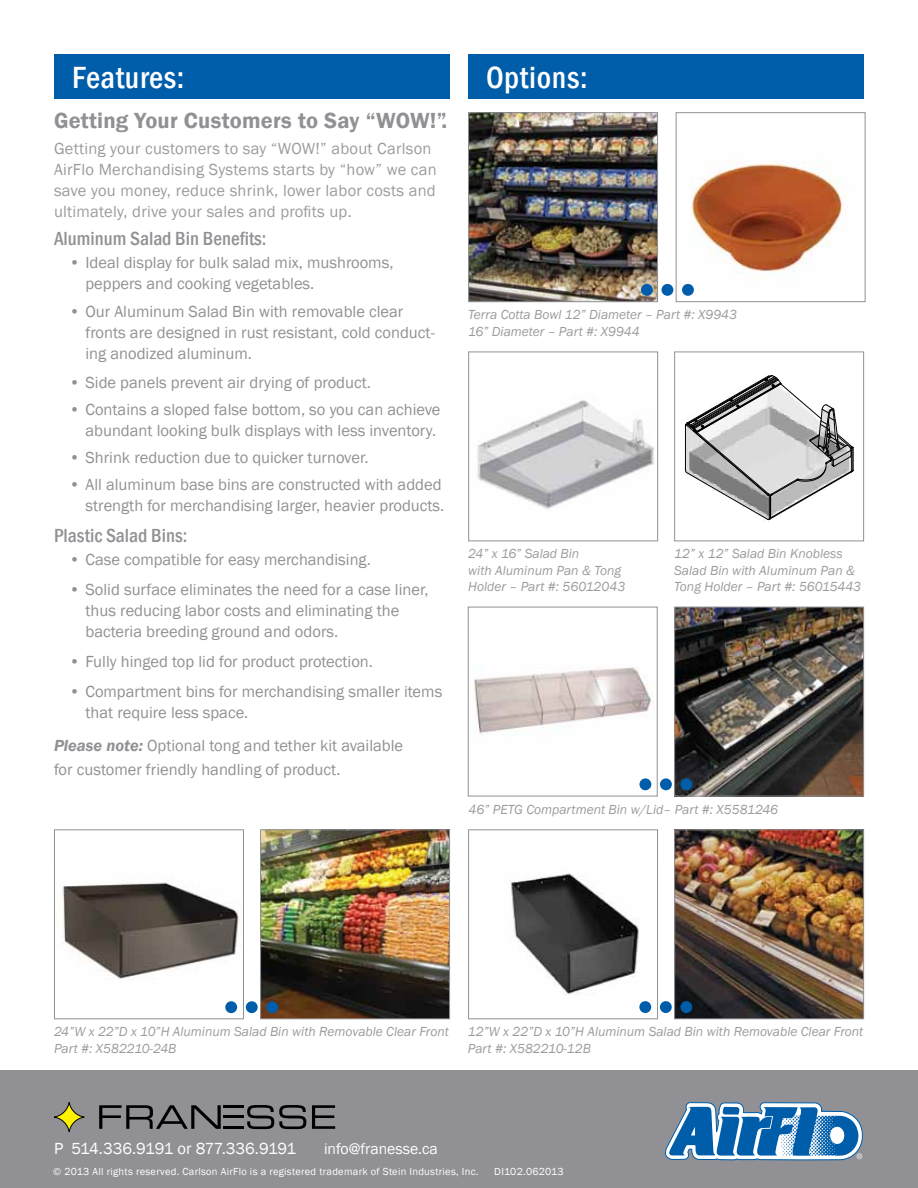
<style>
.page{position:relative;width:918px;height:1188px;background:#fff}
.page>*{position:absolute;margin:0;border:0;box-sizing:border-box;transform-origin:0 0}
.t1{font:500 condensed 31.5px "Franklin Gothic";letter-spacing:.02em;color:#fff}
.t2{font:600 22.5px "Franklin Gothic";letter-spacing:.01em;color:#919195}
.t3{font:500 condensed 19.5px "Franklin Gothic";color:#919195}
.t4{font:16.5px/21px "Franklin Gothic";color:#919195}
.t5{font:16.5px/21px "Franklin Gothic";letter-spacing:.015em;color:#9c9c9f}
.t6{font:16.5px "Franklin Gothic";letter-spacing:-.025em;color:#fff}
.t7{font:15.75px "Franklin Gothic";color:#fff}
.t8{font:italic 13.5px/16.5px "Franklin Gothic";color:#9c9c9f}
.t9{font:10.5px "Franklin Gothic";letter-spacing:.025em;color:#fff}
.s1{font-weight:600;font-style:italic}
</style>
<div class="page">
<div style="left:0;top:1070px;width:918px;height:118px;background:#919195"></div>
<svg style="left:665px;top:1102px;width:198px;height:59px;background:#5d92be"></svg>
<svg style="left:99px;top:1105px;width:122px;height:24px"></svg>
<svg style="left:247px;top:1105px;width:59px;height:24px"></svg>
<svg style="left:312px;top:1105px;width:23px;height:24px"></svg>
<hr style="left:224px;top:1105px;width:20px;height:3px;background:#000">
<hr style="left:224px;top:1115px;width:20px;height:3px;background:#000">
<hr style="left:224px;top:1126px;width:20px;height:3px;background:#000">
<svg style="left:54px;top:1102px;width:30px;height:30px"></svg>
<div style="left:54px;top:1102px;width:31px;height:30px;border:1px solid #000;border-radius:50%"></div>
<div style="left:54px;top:54px;width:396px;height:45px;background:#005daa"></div>
<div style="left:468px;top:54px;width:396px;height:45px;background:#005daa"></div>
<img style="left:474px;top:667px;width:180px;height:69px">
<div style="left:468px;top:607px;width:190px;height:189px;border:1px solid #919195"></div>
<img style="left:676px;top:609px;width:186px;height:185px">
<div style="left:674px;top:607px;width:190px;height:189px;border:1px solid #919195"></div>
<div style="left:639px;top:778px;width:12px;height:12px;background:#005daa;border-radius:50%"></div>
<div style="left:660px;top:778px;width:12px;height:12px;background:#005daa;border-radius:50%"></div>
<div style="left:681px;top:778px;width:11px;height:12px;background:#005daa;border-radius:50%"></div>
<img style="left:477px;top:396px;width:177px;height:113px">
<div style="left:468px;top:352px;width:190px;height:189px;border:1px solid #919195"></div>
<svg style="left:684px;top:373px;width:170px;height:150px"></svg>
<div style="left:674px;top:352px;width:190px;height:189px;border:1px solid #919195"></div>
<img style="left:62px;top:882px;width:180px;height:97px">
<div style="left:54px;top:829px;width:190px;height:190px;border:1px solid #919195"></div>
<img style="left:262px;top:831px;width:186px;height:186px">
<div style="left:260px;top:829px;width:190px;height:190px;border:1px solid #919195"></div>
<div style="left:225px;top:1001px;width:12px;height:12px;background:#005daa;border-radius:50%"></div>
<div style="left:246px;top:1001px;width:12px;height:12px;background:#005daa;border-radius:50%"></div>
<div style="left:266px;top:1001px;width:12px;height:12px;background:#005daa;border-radius:50%"></div>
<img style="left:676px;top:831px;width:186px;height:186px">
<div style="left:674px;top:829px;width:190px;height:190px;border:1px solid #919195"></div>
<img style="left:682px;top:162px;width:165px;height:126px">
<div style="left:676px;top:112px;width:190px;height:190px;border:1px solid #919195"></div>
<img style="left:470px;top:114px;width:186px;height:186px">
<div style="left:468px;top:112px;width:190px;height:190px;border:1px solid #919195"></div>
<div style="left:641px;top:284px;width:12px;height:12px;background:#005daa;border-radius:50%"></div>
<div style="left:661px;top:284px;width:12px;height:12px;background:#005daa;border-radius:50%"></div>
<div style="left:682px;top:284px;width:12px;height:12px;background:#005daa;border-radius:50%"></div>
<img style="left:509px;top:873px;width:141px;height:130px">
<div style="left:468px;top:829px;width:190px;height:190px;border:1px solid #919195"></div>
<div style="left:639px;top:1001px;width:12px;height:12px;background:#005daa;border-radius:50%"></div>
<div style="left:660px;top:1001px;width:12px;height:12px;background:#005daa;border-radius:50%"></div>
<div style="left:680px;top:1001px;width:12px;height:12px;background:#005daa;border-radius:50%"></div>
<h1 class="t1" style="left:72px;top:56px;width:114px">Features:</h1>
<h2 class="t2" style="left:54px;top:107px;width:395px">Getting Your Customers to Say “WOW!”.</h2>
<p class="t5" style="left:54px;top:138px;width:384px">Getting your customers to say “WOW!” about Carlson AirFlo Merchandising Systems starts by “how” we can save you money, reduce shrink, lower labor costs and ultimately, drive your sales and profits up.</p>
<p class="t3" style="left:54px;top:226px;width:214px">Aluminum Salad Bin Benefits:</p>
<p class="t4" style="left:85px;top:252px;width:310px;text-indent:-16px">• Ideal display for bulk salad mix, mushrooms, peppers and cooking vegetables.</p>
<p class="t4" style="left:86px;top:301px;width:351px;text-indent:-16px">• Our Aluminum Salad Bin with removable clear fronts are designed in rust resistant, cold conduct&shy;ing anodized aluminum.</p>
<p class="t4" style="left:69px;top:372px;width:303px">• Side panels prevent air drying of product.</p>
<p class="t4" style="left:69px;top:399px;width:373px;text-align:right">• Contains a sloped false bottom, so you can achieve abundant looking bulk displays with less inventory.</p>
<p class="t4" style="left:69px;top:447px;width:301px">• Shrink reduction due to quicker turnover.</p>
<p class="t4" style="left:69px;top:474px;width:377px;text-align:right">• All aluminum base bins are constructed with added strength for merchandising larger, heavier products.</p>
<p class="t3" style="left:54px;top:523px;width:135px">Plastic Salad Bins:</p>
<p class="t4" style="left:69px;top:549px;width:303px">• Case compatible for easy merchandising.</p>
<p class="t4" style="left:86px;top:579px;width:345px;text-indent:-16px">• Solid surface eliminates the need for a case liner, thus reducing labor costs and eliminating the bacteria breeding ground and odors.</p>
<p class="t4" style="left:69px;top:651px;width:306px">• Fully hinged top lid for product protection.</p>
<p class="t4" style="left:86px;top:681px;width:358px;text-indent:-16px">• Compartment bins for merchandising smaller items that require less space.</p>
<p class="t4" style="left:54px;top:733px;width:351px;line-height:24px"><span class="s1">Please note:</span> Optional tong and tether kit available for customer friendly handling of product.</p>
<h1 class="t1" style="left:486px;top:56px;width:103px">Options:</h1>
<p class="t8" style="left:468px;top:307px;width:270px">Terra Cotta Bowl 12” Diameter – Part #: X9943<br>16” Diameter – Part #: X9944</p>
<p class="t8" style="left:468px;top:546px;width:159px">24” x 16” Salad Bin<br>with Aluminum Pan &amp; Tong<br>Holder – Part #: 56012043</p>
<p class="t8" style="left:674px;top:546px;width:188px">12” x 12” Salad Bin Knobless<br>Salad Bin with Aluminum Pan &amp;<br>Tong Holder – Part #: 56015443</p>
<p class="t8" style="left:469px;top:801px;width:311px">46” PETG Compartment Bin w/Lid– Part #: X5581246</p>
<p class="t8" style="left:54px;top:1024px;width:396px">24”W x 22”D x 10”H Aluminum Salad Bin with Removable Clear Front<br>Part #: X582210-24B</p>
<p class="t8" style="left:468px;top:1024px;width:397px">12”W x 22”D x 10”H Aluminum Salad Bin with Removable Clear Front<br>Part #: X582210-12B</p>
<p class="t6" style="left:54px;top:1138px;width:244px">P 514.336.9191 or 877.336.9191</p>
<p class="t7" style="left:324px;top:1139px;width:115px">info@franesse.ca</p>
<p class="t9" style="left:53px;top:1165px;width:427px">© 2013 All rights reserved. Carlson AirFlo is a registered trademark of Stein Industries, Inc.</p>
<p class="t9" style="left:494px;top:1165px;width:71px">DI102.062013</p>
</div>
